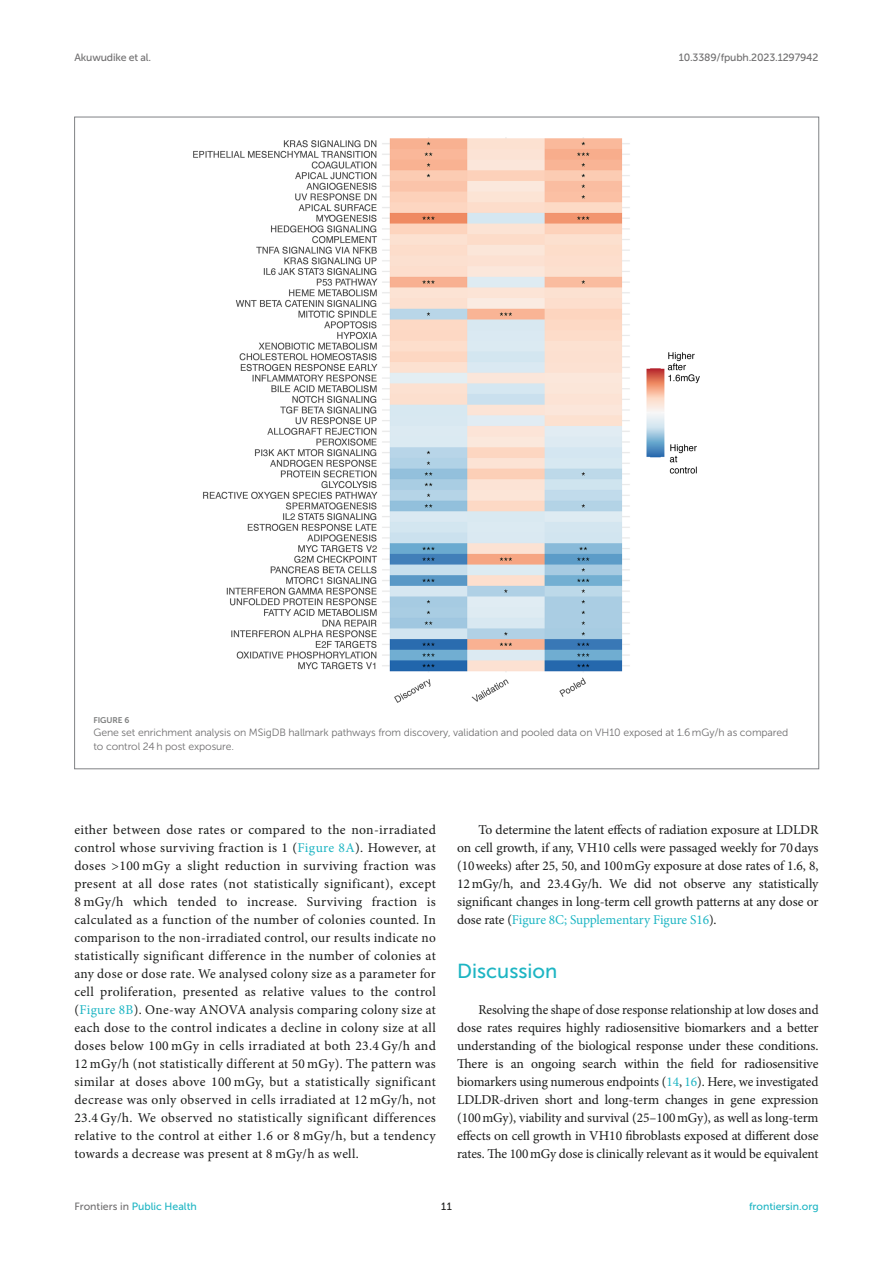
<style>
.page{position:relative;width:893px;height:1263px;background:#fff}
.page>*{position:absolute;margin:0;border:0;box-sizing:border-box;transform-origin:0 0}
.HEAD_1{font:20.25px "Museo Sans 500";color:#1db5c3}
.TEXT{font:13.5px/18px "Minion Pro";letter-spacing:.005em;color:#1b1c1b;text-align:justify}
.TEXT_FLUSH{font:13.5px/18px "Minion Pro";letter-spacing:-.005em;color:#1b1c1b;text-align:justify}
.FIG_LEG{font:10.5px/13.5px "Museo Sans 300";letter-spacing:-.01em;color:#706f70}
.t1{font:10.5px "Museo Sans 500";letter-spacing:-.015em;color:#706f70}
.t2{font:10.5px "Museo Sans 500";color:#1db5c3}
.t3{font:10.5px "Museo Sans 500";color:#1b1c1b}
.FIG_HD{font:8.25px "Museo Sans 700";letter-spacing:-.01em;color:#7e7f7f}
.s1{color:#1db5c3}
.s2{color:#706f70}
</style>
<div class="page">
<img style="left:193px;top:137px;width:507px;height:566px">
<p class="t1" style="left:74px;top:51px;width:78px">Akuwudike et al.</p>
<p class="t1" style="left:679px;top:51px;width:141px">10.3389/fpubh.2023.1297942</p>
<p class="FIG_HD" style="left:94px;top:715px;width:37px">FIGURE 6</p>
<p class="FIG_LEG" style="left:94px;top:726px;width:696px">Gene set enrichment analysis on MSigDB hallmark pathways from discovery, validation and pooled data on VH10 exposed at 1.6 mGy/h as compared to control 24 h post exposure.</p>
<p class="TEXT" style="left:74px;top:821px;width:363px">either between dose rates or compared to the non-irradiated control whose surviving fraction is 1 (<span class="s1">Figure 8A</span>). However, at doses &gt;100 mGy a slight reduction in surviving fraction was present at all dose rates (not statistically significant), except 8 mGy/h which tended to increase. Surviving fraction is calculated as a function of the number of colonies counted. In comparison to the non-irradiated control, our results indicate no statistically significant difference in the number of colonies at any dose or dose rate. We analysed colony size as a parameter for cell proliferation, presented as relative values to the control (<span class="s1">Figure 8B</span>). One-way ANOVA analysis comparing colony size at each dose to the control indicates a decline in colony size at all doses below 100 mGy in cells irradiated at both 23.4 Gy/h and 12 mGy/h (not statistically different at 50 mGy). The pattern was similar at doses above 100 mGy, but a statistically significant decrease was only observed in cells irradiated at 12 mGy/h, not 23.4 Gy/h. We observed no statistically significant differences relative to the control at either 1.6 or 8 mGy/h, but a tendency towards a decrease was present at 8 mGy/h as well.</p>
<p class="TEXT" style="left:457px;top:821px;width:363px;text-indent:21px">To determine the latent effects of radiation exposure at LDLDR on cell growth, if any, VH10 cells were passaged weekly for 70days (10weeks) after 25, 50, and 100mGy exposure at dose rates of 1.6, 8, 12mGy/h, and 23.4Gy/h. We did not observe any statistically significant changes in long-term cell growth patterns at any dose or dose rate (<span class="s1">Figure 8C; Supplementary Figure S16</span>).</p>
<p class="HEAD_1" style="left:457px;top:960px;width:102px">Discussion</p>
<p class="TEXT_FLUSH" style="left:457px;top:1001px;width:363px;text-indent:21px">Resolving the shape of dose response relationship at low doses and dose rates requires highly radiosensitive biomarkers and a better understanding of the biological response under these conditions.<br>There is an ongoing search within the field for radiosensitive biomarkers using numerous endpoints (<span class="s1">14</span>, <span class="s1">16</span>). Here, we investigated LDLDR-driven short and long-term changes in gene expression (100mGy), viability and survival (25–100mGy), as well as long-term effects on cell growth in VH10 fibroblasts exposed at different dose rates. The 100mGy dose is clinically relevant as it would be equivalent</p>
<p class="t2" style="left:74px;top:1200px;width:124px"><span class="s2">Frontiers in</span> Public Health</p>
<p class="t3" style="left:441px;top:1200px;width:12px">11</p>
<p class="t2" style="left:749px;top:1200px;width:71px">frontiersin.org</p>
</div>
